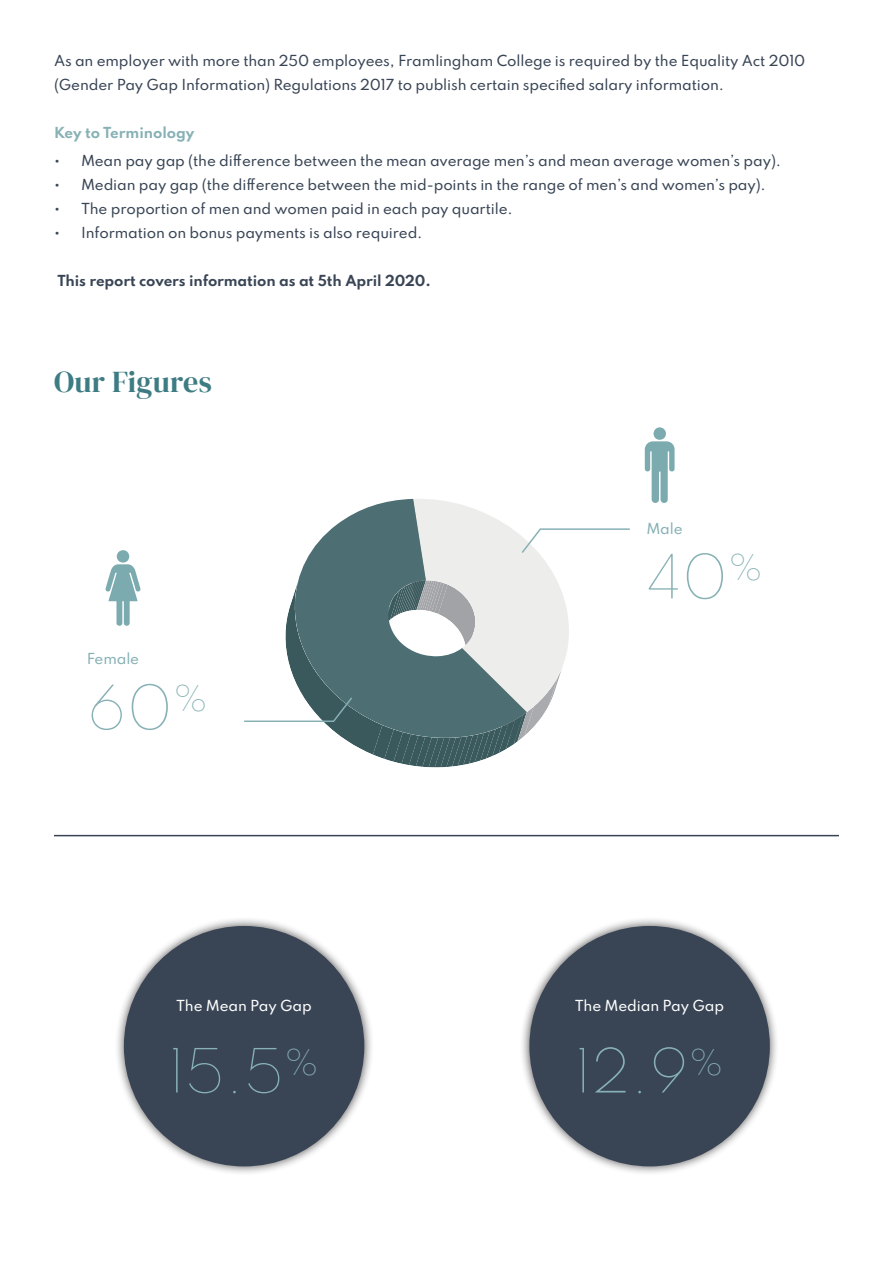
<style>
.page{position:relative;width:893px;height:1263px;background:#fff}
.page>*{position:absolute;margin:0;border:0;box-sizing:border-box;transform-origin:0 0}
.t1{font:100 54px "Spartan";letter-spacing:-.01em;color:#87b1b5}
.t2{font:30px "DM Serif Display";letter-spacing:.01em;color:#3d7c83}
.t3{font:500 13.5px/24px "Spartan";letter-spacing:-.01em;color:#394555}
.t4{font:700 13.5px "Spartan";letter-spacing:-.01em;color:#394555}
.t5{font:500 13.5px "Spartan";letter-spacing:-.01em;color:#fff}
.t6{font:700 13.5px "Spartan";letter-spacing:-.005em;color:#87b1b5}
.t7{font:500 13.5px "Spartan";letter-spacing:-.01em;color:#87b1b5}
</style>
<div class="page">
<svg style="left:244px;top:498px;width:386px;height:269px"></svg>
<svg style="left:105px;top:550px;width:36px;height:76px"></svg>
<svg style="left:644px;top:427px;width:31px;height:76px"></svg>
<div style="left:114px;top:916px;width:260px;height:260px;background:#231f20;opacity:.75"></div>
<div style="left:124px;top:926px;width:240px;height:240px;background:#394555;border-radius:50%"></div>
<div style="left:520px;top:916px;width:259px;height:260px;background:#231f20;opacity:.75"></div>
<div style="left:529px;top:926px;width:241px;height:240px;background:#394555;border-radius:50%"></div>
<hr style="left:54px;top:835px;width:785px;height:1px;background:#394555">
<p class="t3" style="left:54px;top:48px;width:753px">As an employer with more than 250 employees, Framlingham College is required by the Equality Act 2010 (Gender Pay Gap Information) Regulations 2017 to publish certain specified salary information.</p>
<p class="t6" style="left:54px;top:122px;width:142px">Key to Terminology</p>
<p class="t3" style="left:54px;top:148px;width:729px">• Mean pay gap (the difference between the mean average men’s and mean average women’s pay).</p>
<p class="t3" style="left:54px;top:172px;width:713px">• Median pay gap (the difference between the mid-points in the range of men’s and women’s pay).</p>
<p class="t3" style="left:54px;top:196px;width:460px">• The proportion of men and women paid in each pay quartile.</p>
<p class="t3" style="left:54px;top:220px;width:370px">• Information on bonus payments is also required.</p>
<p class="t4" style="left:57px;top:270px;width:375px">This report covers information as at 5th April 2020.</p>
<h2 class="t2" style="left:54px;top:364px;width:159px">Our Figures</h2>
<p class="t7" style="left:87px;top:649px;width:54px">Female</p>
<h1 class="t1" style="left:87px;top:667px;width:123px">60<sup>%</sup></h1>
<p class="t5" style="left:176px;top:996px;width:137px">The Mean Pay Gap</p>
<h1 class="t1" style="left:168px;top:1030px;width:153px">15.5<sup>%</sup></h1>
<p class="t7" style="left:646px;top:518px;width:38px">Male</p>
<h1 class="t1" style="left:646px;top:536px;width:119px">40<sup>%</sup></h1>
<p class="t5" style="left:575px;top:996px;width:151px">The Median Pay Gap</p>
<h1 class="t1" style="left:575px;top:1030px;width:151px">12.9<sup>%</sup></h1>
</div>
